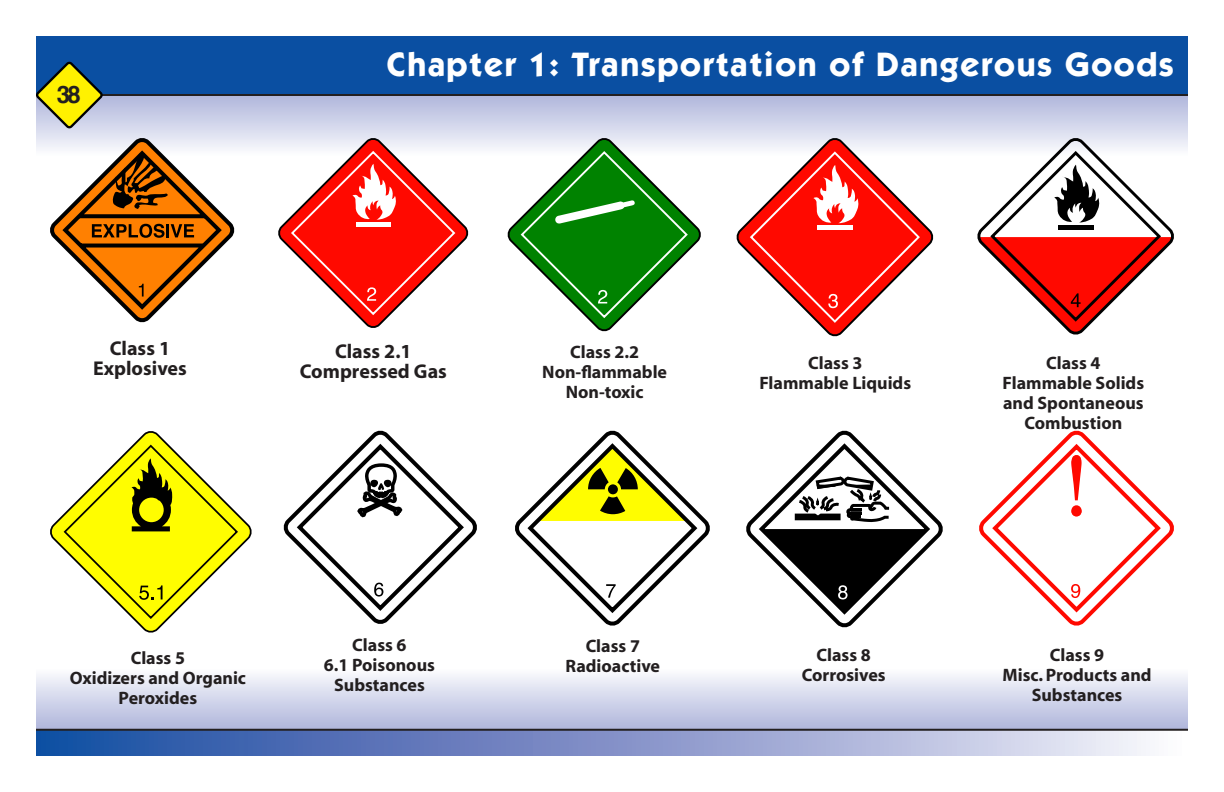
<style>
.page{position:relative;width:1224px;height:792px;background:#fff}
.page>*{position:absolute;margin:0;border:0;box-sizing:border-box;transform-origin:0 0}
.t1{font:700 34px "Itc Kabel";letter-spacing:.05em;color:#fff}
.t2{font:700 24px "Helvetica";color:#231f20}
.t3{font:700 20px "Myriad";color:#231f20}
.t4{font:700 18px/20px "Myriad";color:#231f20;text-align:center}
</style>
<div class="page">
<div style="left:36px;top:666px;width:1152px;height:63px;background:linear-gradient(to bottom,#fff,#afb5db)"></div>
<div style="left:36px;top:36px;width:1152px;height:60px;background:#0a4fa2"></div>
<div style="left:36px;top:730px;width:1152px;height:26px;background:linear-gradient(to right,#14439e,#f7eef8)"></div>
<div style="left:36px;top:96px;width:1152px;height:63px;background:linear-gradient(to bottom,#b0b6db,#fff)"></div>
<hr style="left:36px;top:94px;width:1152px;height:2px;background:#231f20">
<hr style="left:36px;top:729px;width:1152px;height:2px;background:#231f20">
<svg style="left:36px;top:61px;width:203px;height:262px"></svg>
<svg style="left:276px;top:135px;width:195px;height:193px"></svg>
<svg style="left:505px;top:135px;width:199px;height:102px"></svg>
<svg style="left:508px;top:138px;width:193px;height:193px"></svg>
<svg style="left:734px;top:135px;width:202px;height:201px"></svg>
<svg style="left:748px;top:150px;width:173px;height:174px"></svg>
<svg style="left:285px;top:432px;width:191px;height:191px"></svg>
<svg style="left:515px;top:430px;width:195px;height:196px"></svg>
<svg style="left:606px;top:584px;width:10px;height:14px"></svg>
<svg style="left:537px;top:445px;width:151px;height:76px"></svg>
<svg style="left:974px;top:134px;width:204px;height:107px"></svg>
<svg style="left:1054px;top:165px;width:45px;height:57px"></svg>
<hr style="left:1059px;top:225px;width:35px;height:4px;background:#000">
<svg style="left:978px;top:237px;width:195px;height:98px"></svg>
<svg style="left:50px;top:431px;width:202px;height:202px"></svg>
<svg style="left:62px;top:443px;width:177px;height:177px"></svg>
<svg style="left:746px;top:430px;width:197px;height:198px"></svg>
<svg style="left:761px;top:475px;width:166px;height:137px"></svg>
<svg style="left:980px;top:430px;width:193px;height:195px"></svg>
<p class="t2" style="left:57px;top:75px;width:26px">38</p>
<p class="t1" style="left:387px;top:44px;width:789px">Chapter 1: Transportation of Dangerous Goods</p>
<p class="t3" style="left:110px;top:338px;width:62px">Class 1</p>
<p class="t3" style="left:93px;top:358px;width:95px">Explosives</p>
<p class="t3" style="left:335px;top:341px;width:78px">Class 2.1</p>
<p class="t3" style="left:300px;top:361px;width:149px">Compressed Gas</p>
<p class="t4" style="left:131px;top:649px;width:56px">Class 5</p>
<p class="t4" style="left:70px;top:669px;width:178px">Oxidizers and Organic<br>Peroxides</p>
<p class="t4" style="left:352px;top:636px;width:56px">Class 6</p>
<p class="t4" style="left:324px;top:656px;width:113px">6.1 Poisonous</p>
<p class="t4" style="left:334px;top:676px;width:92px">Substances</p>
<p class="t4" style="left:570px;top:343px;width:70px">Class 2.2</p>
<p class="t4" style="left:542px;top:363px;width:126px">Non-flammable</p>
<p class="t4" style="left:566px;top:383px;width:79px">Non-toxic</p>
<p class="t4" style="left:586px;top:637px;width:56px">Class 7</p>
<p class="t4" style="left:566px;top:657px;width:96px">Radioactive</p>
<p class="t4" style="left:808px;top:354px;width:56px">Class 3</p>
<p class="t4" style="left:759px;top:374px;width:153px">Flammable Liquids</p>
<p class="t4" style="left:817px;top:646px;width:56px">Class 8</p>
<p class="t4" style="left:802px;top:666px;width:85px">Corrosives</p>
<p class="t4" style="left:1046px;top:353px;width:56px">Class 4</p>
<p class="t4" style="left:1003px;top:373px;width:143px">Flammable Solids and Spontaneous<br>Combustion</p>
<p class="t4" style="left:1050px;top:645px;width:56px">Class 9</p>
<p class="t4" style="left:1003px;top:665px;width:151px">Misc. Products and<br>Substances</p>
</div>
